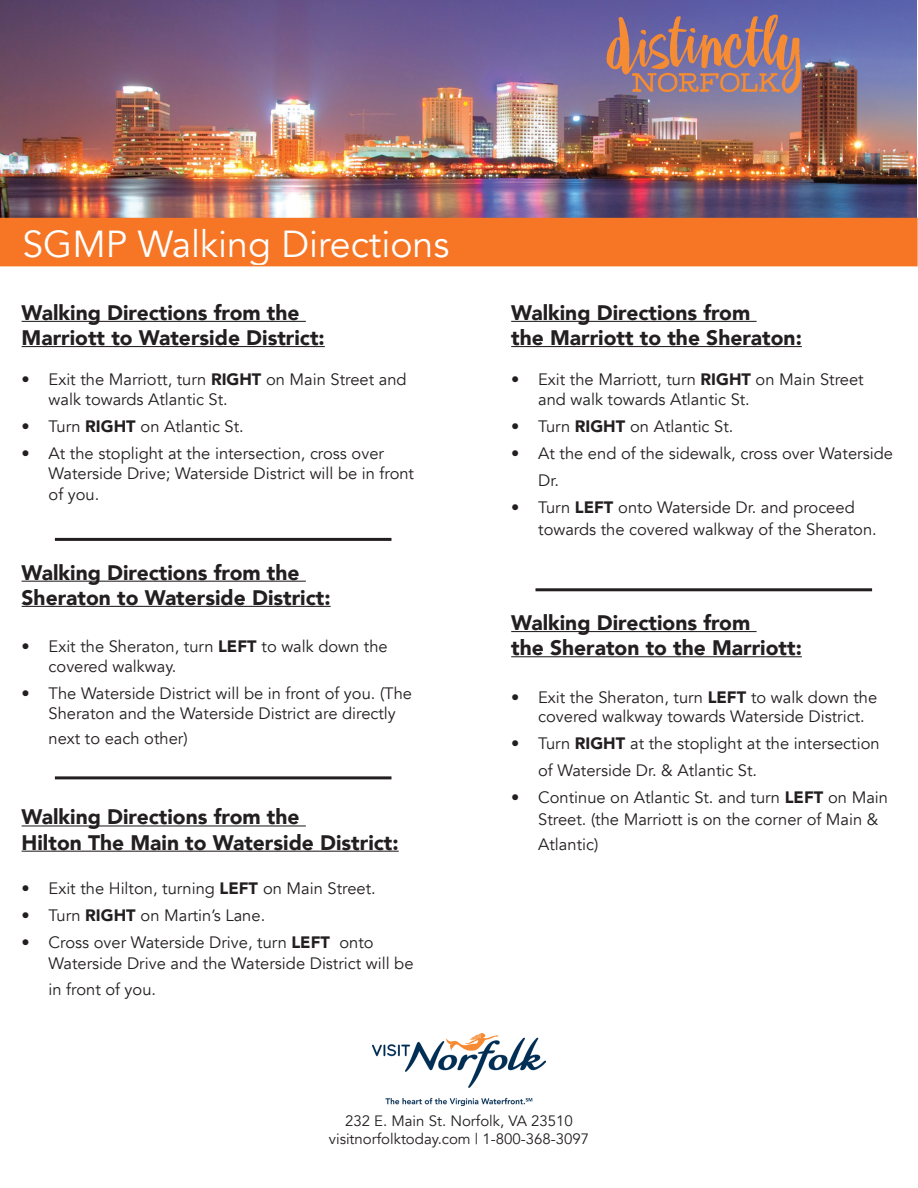
<style>
.page{position:relative;width:918px;height:1188px;background:#fff}
.page>*{position:absolute;margin:0;border:0;box-sizing:border-box;transform-origin:0 0}
.t1{font:37.5px "Avenir";color:#fff}
.t2{font:900 21px "Avenir";color:#231f20}
.t3{font:16.5px/19.8px "Avenir";color:#231f20}
.t4{font:15px "Avenir";color:#231f20}
.s1{font-weight:900}
</style>
<div class="page">
<img style="left:0;top:0;width:916px;height:218px">
<div style="left:1px;top:219px;width:916px;height:47px;background:#f67625"></div>
<div style="left:0;top:218px;width:918px;height:48px;border:2px solid #f67625"></div>
<svg style="left:607px;top:15px;width:194px;height:78px;background:#9a7681"></svg>
<hr style="left:22px;top:321px;width:284px;height:1px;background:#231f20">
<hr style="left:22px;top:346px;width:303px;height:1px;background:#231f20">
<hr style="left:511px;top:321px;width:246px;height:1px;background:#231f20">
<hr style="left:511px;top:346px;width:291px;height:1px;background:#231f20">
<hr style="left:511px;top:631px;width:246px;height:1px;background:#231f20">
<hr style="left:511px;top:656px;width:291px;height:1px;background:#231f20">
<hr style="left:536px;top:588px;width:336px;height:3px;background:#231f20">
<hr style="left:55px;top:538px;width:336px;height:3px;background:#231f20">
<img style="left:373px;top:1033px;width:172px;height:72px">
<hr style="left:22px;top:581px;width:284px;height:1px;background:#231f20">
<hr style="left:22px;top:606px;width:309px;height:1px;background:#231f20">
<hr style="left:22px;top:825px;width:284px;height:1px;background:#231f20">
<hr style="left:22px;top:851px;width:377px;height:1px;background:#231f20">
<hr style="left:55px;top:776px;width:336px;height:3px;background:#231f20">
<p class="t1" style="left:22px;top:222px;width:429px">SGMP Walking Directions</p>
<p class="t2" style="left:22px;top:294px;width:280px">Walking Directions from the</p>
<p class="t2" style="left:22px;top:320px;width:305px">Marriott to Waterside District:</p>
<p class="t3" style="left:49px;top:370px;width:360px;text-indent:-27px">• Exit the Marriott, turn <span class="s1">RIGHT</span> on Main Street and walk towards Atlantic St.</p>
<p class="t3" style="left:22px;top:417px;width:224px">• Turn <span class="s1">RIGHT</span> on Atlantic St.</p>
<p class="t3" style="left:49px;top:444px;width:367px;text-indent:-27px">• At the stoplight at the intersection, cross over<br>Waterside Drive; Waterside District will be in front</p>
<p class="t3" style="left:49px;top:485px;width:52px">of you.</p>
<p class="t2" style="left:22px;top:554px;width:280px">Walking Directions from the</p>
<p class="t2" style="left:22px;top:579px;width:311px">Sheraton to Waterside District:</p>
<p class="t3" style="left:49px;top:637px;width:341px;text-indent:-27px">• Exit the Sheraton, turn <span class="s1">LEFT</span> to walk down the covered walkway.</p>
<p class="t3" style="left:49px;top:684px;width:365px;text-indent:-27px">• The Waterside District will be in front of you. (The<br>Sheraton and the Waterside District are directly</p>
<p class="t3" style="left:49px;top:729px;width:141px">next to each other)</p>
<p class="t2" style="left:22px;top:799px;width:280px">Walking Directions from the</p>
<p class="t2" style="left:22px;top:824px;width:379px">Hilton The Main to Waterside District:</p>
<p class="t3" style="left:22px;top:878px;width:356px">• Exit the Hilton, turning <span class="s1">LEFT</span> on Main Street.</p>
<p class="t3" style="left:22px;top:905px;width:245px">• Turn <span class="s1">RIGHT</span> on Martin’s Lane.</p>
<p class="t3" style="left:49px;top:932px;width:366px;line-height:21.6px;text-indent:-27px">• Cross over Waterside Drive, turn <span class="s1">LEFT</span> onto<br>Waterside Drive and the Waterside District will be</p>
<p class="t3" style="left:49px;top:979px;width:109px">in front of you.</p>
<p class="t2" style="left:511px;top:294px;width:241px">Walking Directions from</p>
<p class="t2" style="left:511px;top:320px;width:292px">the Marriott to the Sheraton:</p>
<p class="t3" style="left:538px;top:370px;width:327px;text-indent:-27px">• Exit the Marriott, turn <span class="s1">RIGHT</span> on Main Street and walk towards Atlantic St.</p>
<p class="t3" style="left:511px;top:417px;width:224px">• Turn <span class="s1">RIGHT</span> on Atlantic St.</p>
<p class="t3" style="left:538px;top:440px;width:356px;line-height:27px;text-indent:-27px">• At the end of the sidewalk, cross over Waterside<br>Dr.</p>
<p class="t3" style="left:538px;top:497px;width:340px;line-height:21.6px;text-indent:-27px">• Turn <span class="s1">LEFT</span> onto Waterside Dr. and proceed towards the covered walkway of the Sheraton.</p>
<p class="t2" style="left:511px;top:605px;width:241px">Walking Directions from</p>
<p class="t2" style="left:511px;top:630px;width:292px">the Sheraton to the Marriott:</p>
<p class="t3" style="left:538px;top:687px;width:341px;text-indent:-27px">• Exit the Sheraton, turn <span class="s1">LEFT</span> to walk down the covered walkway towards Waterside District.</p>
<p class="t3" style="left:538px;top:731px;width:343px;line-height:27px;text-indent:-27px">• Turn <span class="s1">RIGHT</span> at the stoplight at the intersection of Waterside Dr. &amp; Atlantic St.</p>
<p class="t3" style="left:538px;top:787px;width:351px;line-height:21.6px;text-indent:-27px">• Continue on Atlantic St. and turn <span class="s1">LEFT</span> on Main<br>Street. (the Marriott is on the corner of Main &amp;</p>
<p class="t3" style="left:538px;top:835px;width:62px">Atlantic)</p>
<p class="t4" style="left:345px;top:1112px;width:229px">232 E. Main St. Norfolk, VA 23510</p>
<p class="t4" style="left:329px;top:1129px;width:262px">visitnorfolktoday.com | 1-800-368-3097</p>
</div>
